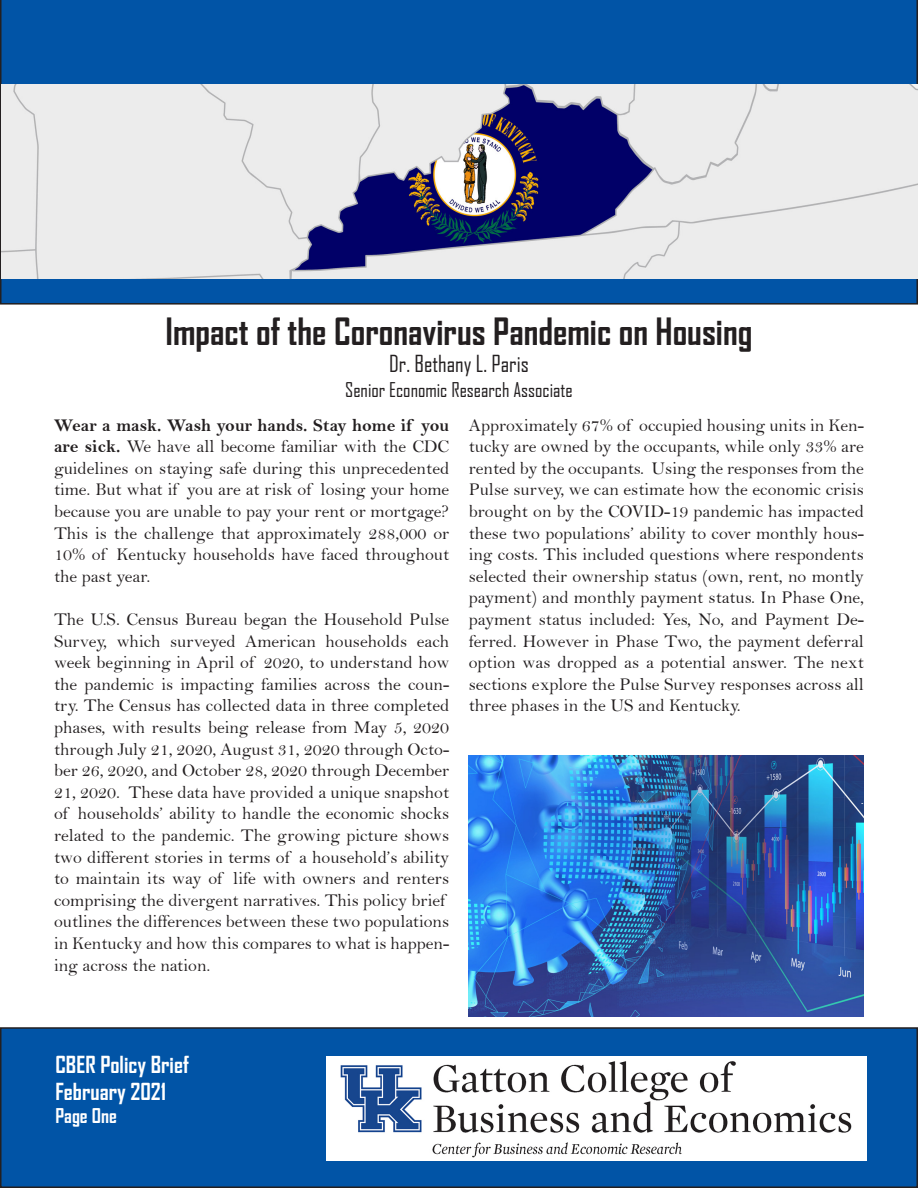
<style>
.page{position:relative;width:918px;height:1188px;background:#fff}
.page>*{position:absolute;margin:0;border:0;box-sizing:border-box;transform-origin:0 0}
.t1{font:700 36px "Agency FB";color:#231f20}
.t2{font:700 22.5px "Agency FB";color:#fff}
.t3{font:22.5px "Agency FB";color:#231f20}
.t4{font:19.5px "Agency FB";color:#231f20}
.t5{font:700 19.5px "Agency FB";color:#fff}
.t6{font:18px/21.6px "Bell";color:#231f20;text-align:justify}
.s1{font-family:"Bell MT Bold"}
</style>
<div class="page">
<div style="left:1px;top:1028px;width:916px;height:159px;background:#0154a6"></div>
<div style="left:0;top:1027px;width:918px;height:161px;border:2px solid #231f20"></div>
<div style="left:0;top:0;width:918px;height:305px;background:#0154a6"></div>
<img style="left:2px;top:84px;width:916px;height:194px">
<img style="left:327px;top:1056px;width:540px;height:105px">
<img style="left:469px;top:755px;width:395px;height:261px">
<p class="t1" style="left:166px;top:309px;width:588px">Impact of the Coronavirus Pandemic on Housing</p>
<p class="t3" style="left:389px;top:350px;width:141px">Dr. Bethany L. Paris</p>
<p class="t4" style="left:345px;top:378px;width:229px">Senior Economic Research Associate</p>
<p class="t6" style="left:54px;top:414px;width:397px"><span class="s1">Wear a mask. Wash your hands. Stay home if you are sick.</span> We have all become familiar with the CDC guidelines on staying safe during this unprecedented time. But what if you are at risk of losing your home because you are unable to pay your rent or mortgage?<br>This is the challenge that approximately 288,000 or 10% of Kentucky households have faced throughout the past year.</p>
<p class="t6" style="left:54px;top:608px;width:397px;text-align:left">The U.S. Census Bureau began the Household Pulse Survey, which surveyed American households each week beginning in April of 2020, to understand how the pandemic is impacting families across the coun&shy;try. The Census has collected data in three completed phases, with results being release from May 5, 2020 through July 21, 2020, August 31, 2020 through Octo&shy;ber 26, 2020, and October 28, 2020 through December 21, 2020. These data have provided a unique snapshot of households’ ability to handle the economic shocks related to the pandemic. The growing picture shows two different stories in terms of a household’s ability to maintain its way of life with owners and renters comprising the divergent narratives. This policy brief outlines the differences between these two populations in Kentucky and how this compares to what is happen&shy;ing across the nation.</p>
<p class="t6" style="left:469px;top:414px;width:397px">Approximately 67% of occupied housing units in Ken&shy;tucky are owned by the occupants, while only 33% are rented by the occupants. Using the responses from the Pulse survey, we can estimate how the economic crisis brought on by the COVID-19 pandemic has impacted these two populations’ ability to cover monthly hous&shy;ing costs. This included questions where respondents selected their ownership status (own, rent, no montly payment) and monthly payment status. In Phase One, payment status included: Yes, No, and Payment De&shy;ferred. However in Phase Two, the payment deferral option was dropped as a potential answer. The next sections explore the Pulse Survey responses across all three phases in the US and Kentucky.</p>
<p class="t2" style="left:56px;top:1051px;width:135px">CBER Policy Brief</p>
<p class="t2" style="left:56px;top:1078px;width:112px">February 2021</p>
<p class="t5" style="left:56px;top:1104px;width:63px">Page One</p>
</div>
